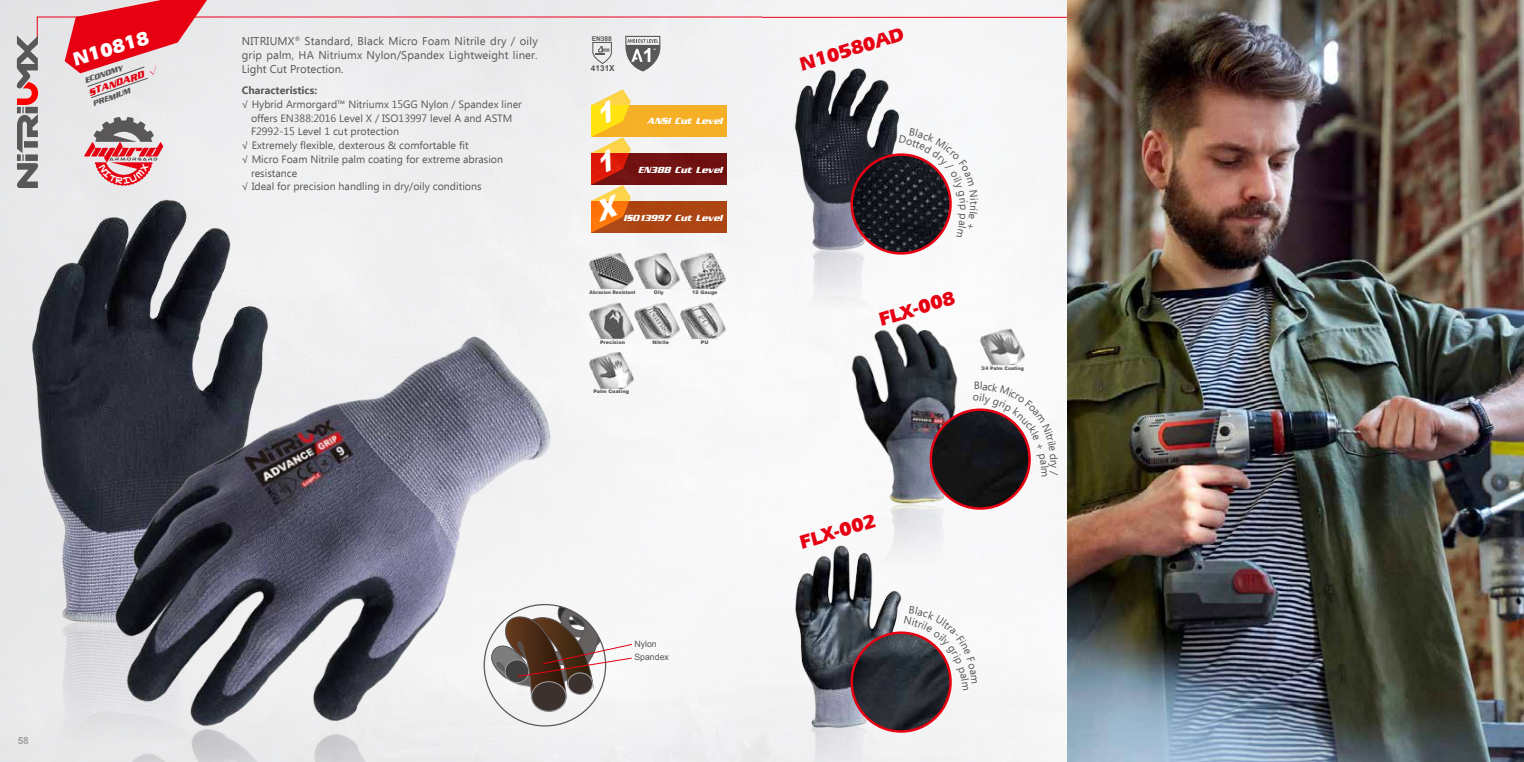
<style>
.page{position:relative;width:1524px;height:762px;background:#fff}
.page>*{position:absolute;margin:0;border:0;box-sizing:border-box;transform-origin:0 0}
.t1{font:700 20px "Eras IT Cby BT";color:#e60012}
.t2{font:700 20px "Eras IT Cby BT";color:#fff}
.t3{font:700 19.5px "Arial";color:#fff}
.t4{font:11.25px/13.8px "Ebrima";letter-spacing:.01em;color:#595757;text-align:justify}
.t5{font:10.62px "Ebrima";color:#595757}
.t6{font:700 10.62px "Ebrima";color:#595757}
.t7{font:700 10px "Arial";color:#9fa0a0}
.t8{font:italic 700 9.38px "Enter Sansman";color:#e60012}
.t9{font:italic 700 8.75px "Enter Sansman";color:#fff}
.t10{font:8.75px/13.8px "Arial";color:#595757}
.t11{font:700 8.25px "Arial";color:#595757}
.t12{font:italic 700 7.5px "Enter Sansman";color:#595757}
.t13{font:700 6.62px "Arial";color:#595757}
.t14{font:700 5px "Arial";color:#fff}
.t15{font:900 4.88px "Arial";color:#595757}
.t16{font:900 4.88px "Arial";color:#595757;scale:.95 1}
.t17{font:900 4.88px "Arial";color:#595757;scale:.9 1}
.s1{font-family:"Adobe Song Std";font-weight:300;font-style:normal}
</style>
<div class="page">
<img style="left:0;top:0;width:1067px;height:762px">
<svg style="left:761px;top:17px;width:306px;height:365px"></svg>
<img style="left:839px;top:316px;width:126px;height:194px">
<img style="left:839px;top:497px;width:119px;height:86px">
<img style="left:588px;top:252px;width:138px;height:37px">
<img style="left:588px;top:301px;width:138px;height:38px">
<img style="left:588px;top:351px;width:47px;height:38px">
<img style="left:26px;top:233px;width:245px;height:382px">
<img style="left:26px;top:615px;width:75px;height:147px">
<img style="left:101px;top:307px;width:460px;height:444px">
<img style="left:101px;top:703px;width:440px;height:59px">
<svg style="left:491px;top:605px;width:142px;height:106px"></svg>
<img style="left:792px;top:66px;width:108px;height:179px">
<img style="left:792px;top:245px;width:108px;height:68px">
<img style="left:852px;top:155px;width:98px;height:98px;border-radius:49px">
<img style="left:790px;top:542px;width:114px;height:180px">
<img style="left:790px;top:722px;width:114px;height:40px">
<img style="left:852px;top:633px;width:98px;height:98px;border-radius:49px">
<img style="left:979px;top:328px;width:46px;height:37px">
<img style="left:931px;top:410px;width:98px;height:98px;border-radius:49px">
<img style="left:1067px;top:0;width:457px;height:762px">
<svg style="left:17px;top:0;width:745px;height:233px"></svg>
<svg style="left:899px;top:128px;width:79px;height:109px"></svg>
<svg style="left:904px;top:606px;width:73px;height:84px"></svg>
<svg style="left:973px;top:381px;width:85px;height:96px"></svg>
<h1 class="t2" style="left:70px;top:48px;width:80px;rotate:-17deg">N10818</h1>
<p class="t12" style="left:84px;top:76px;width:42px;rotate:-19deg">ECONOMY</p>
<p class="t8" style="left:88px;top:88px;width:73px;rotate:-19deg">STANDARD <span class="s1">√</span></p>
<p class="t12" style="left:92px;top:99px;width:41px;rotate:-19deg">PREMIUM</p>
<p class="t7" style="left:18px;top:733px;width:13px">58</p>
<p class="t4" style="left:242px;top:35px;width:297px">NITRIUMX<sup>®</sup> Standard, Black Micro Foam Nitrile dry / oily grip palm, HA Nitriumx Nylon/Spandex Lightweight liner.<br>Light Cut Protection.</p>
<p class="t6" style="left:242px;top:82px;width:77px">Characteristics:</p>
<p class="t5" style="left:242px;top:97px;width:282px">√ Hybrid Armorgard™ Nitriumx 15GG Nylon / Spandex liner</p>
<p class="t5" style="left:251px;top:110px;width:263px">offers EN388:2016 Level X / ISO13997 level A and ASTM</p>
<p class="t5" style="left:251px;top:124px;width:150px">F2992-15 Level 1 cut protection</p>
<p class="t5" style="left:242px;top:138px;width:228px">√ Extremely flexible, dexterous &amp; comfortable fit</p>
<p class="t5" style="left:242px;top:151px;width:263px">√ Micro Foam Nitrile palm coating for extreme abrasion</p>
<p class="t5" style="left:251px;top:165px;width:48px">resistance</p>
<p class="t5" style="left:242px;top:179px;width:241px">√ Ideal for precision handling in dry/oily conditions</p>
<p class="t13" style="left:592px;top:34px;width:22px">EN388</p>
<p class="t11" style="left:591px;top:63px;width:25px">4131X</p>
<h2 class="t3" style="left:643px;top:42px;width:12px">1</h2>
<p class="t14" style="left:654px;top:47px;width:3px">*</p>
<p class="t9" style="left:648px;top:116px;width:77px">ANSI Cut Level</p>
<p class="t9" style="left:639px;top:165px;width:86px">EN388 Cut Level</p>
<p class="t9" style="left:624px;top:213px;width:100px">ISO13997 Cut Level</p>
<p class="t17" style="left:589px;top:289px;width:52px">Abrasion Resistant</p>
<p class="t16" style="left:654px;top:289px;width:12px">Oily</p>
<p class="t15" style="left:692px;top:289px;width:27px">15 Gauge</p>
<p class="t15" style="left:600px;top:338px;width:27px">Precision</p>
<p class="t15" style="left:652px;top:338px;width:18px">Nitrile</p>
<p class="t15" style="left:701px;top:338px;width:9px">PU</p>
<p class="t15" style="left:593px;top:388px;width:37px">Palm Coating</p>
<p class="t10" style="left:634px;top:637px;width:36px">Nylon<br>Spandex</p>
<h1 class="t1" style="left:797px;top:53px;width:109px;rotate:-17deg">N10580AD</h1>
<h1 class="t1" style="left:876px;top:308px;width:80px;rotate:-17deg">FLX-008</h1>
<p class="t16" style="left:981px;top:365px;width:46px">3/4 Palm Coating</p>
<h1 class="t1" style="left:797px;top:531px;width:80px;rotate:-17deg">FLX-002</h1>
</div>
